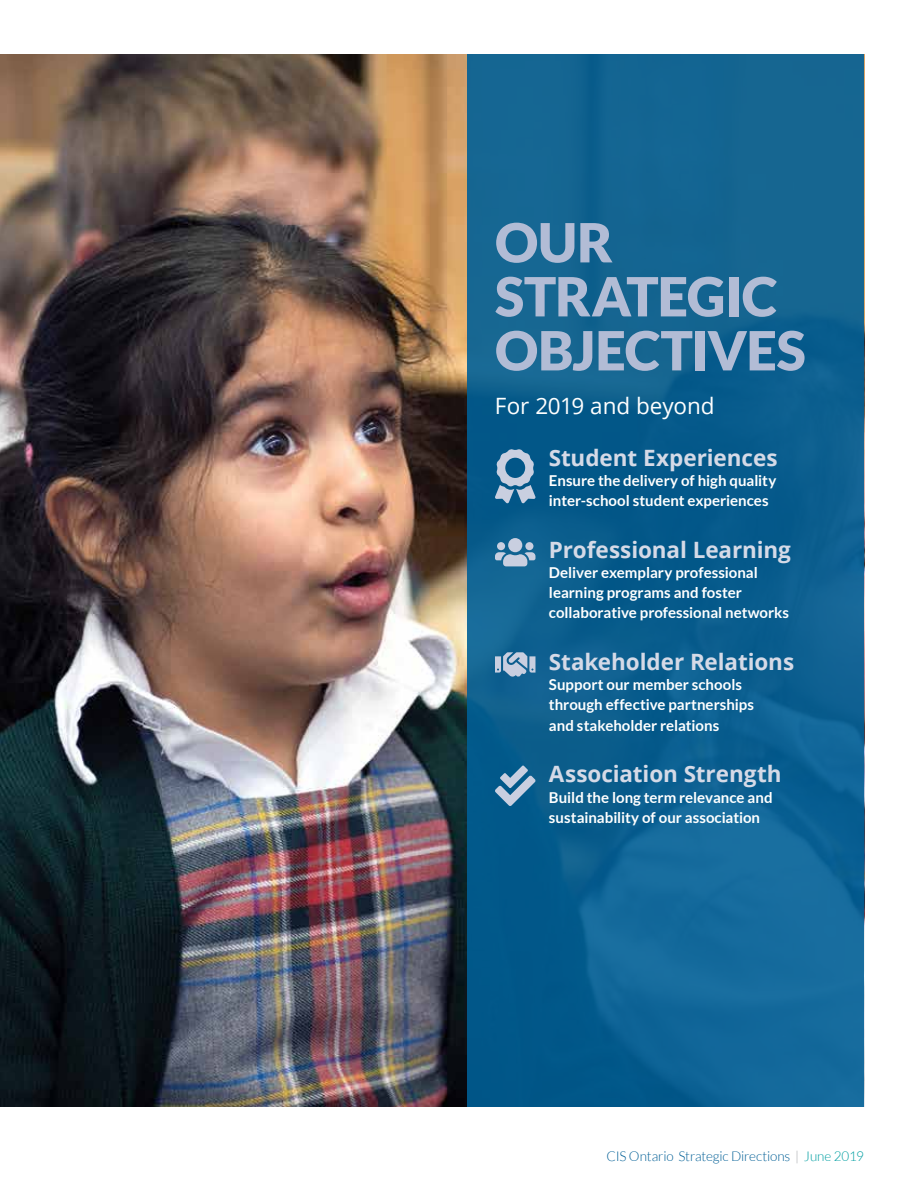
<style>
.page{position:relative;width:918px;height:1188px;background:#fff}
.page>*{position:absolute;margin:0;border:0;box-sizing:border-box;transform-origin:0 0}
.t1{font:900 54px/54px "Lato";letter-spacing:-.01em;color:#b2bcd5}
.t2{font:700 22.5px "Open Sans";letter-spacing:-.005em;color:#d5dae7}
.t3{font:22.5px "Open Sans";letter-spacing:-.005em;color:#fff}
.t4{font:700 15px/20.2px "Lato";color:#fff}
.t5{font:300 13.5px "Lato";letter-spacing:-.01em;color:#005f96}
.s1{color:#a7a9ac}
.s2{color:#009fa2}
</style>
<div class="page">
<img style="left:0;top:54px;width:468px;height:1053px">
<div style="left:468px;top:54px;width:396px;height:1053px;background:linear-gradient(to right,#0a5e8d,#116595)"></div>
<svg style="left:495px;top:449px;width:41px;height:55px;background:#6794b5"></svg>
<svg style="left:495px;top:652px;width:40px;height:25px"></svg>
<svg style="left:495px;top:538px;width:40px;height:28px"></svg>
<svg style="left:495px;top:765px;width:41px;height:41px;background:#5188ac"></svg>
<h1 class="t1" style="left:495px;top:215px;width:312px">OUR<br>STRATEGIC<br>OBJECTIVES</h1>
<h2 class="t3" style="left:495px;top:390px;width:221px">For 2019 and beyond</h2>
<h2 class="t2" style="left:549px;top:441px;width:230px">Student Experiences</h2>
<p class="t4" style="left:549px;top:470px;width:229px">Ensure the delivery of high quality inter-school student experiences</p>
<h2 class="t2" style="left:549px;top:534px;width:243px">Professional Learning</h2>
<p class="t4" style="left:549px;top:562px;width:242px">Deliver exemplary professional learning programs and foster collaborative professional networks</p>
<h2 class="t2" style="left:549px;top:646px;width:247px">Stakeholder Relations</h2>
<p class="t4" style="left:549px;top:674px;width:207px">Support our member schools through effective partnerships and stakeholder relations</p>
<h2 class="t2" style="left:549px;top:758px;width:234px">Association Strength</h2>
<p class="t4" style="left:549px;top:787px;width:225px">Build the long term relevance and sustainability of our association</p>
<p class="t5" style="left:607px;top:1149px;width:259px">CIS Ontario Strategic Directions <span class="s1">|</span> <span class="s2">June 2019</span></p>
</div>
